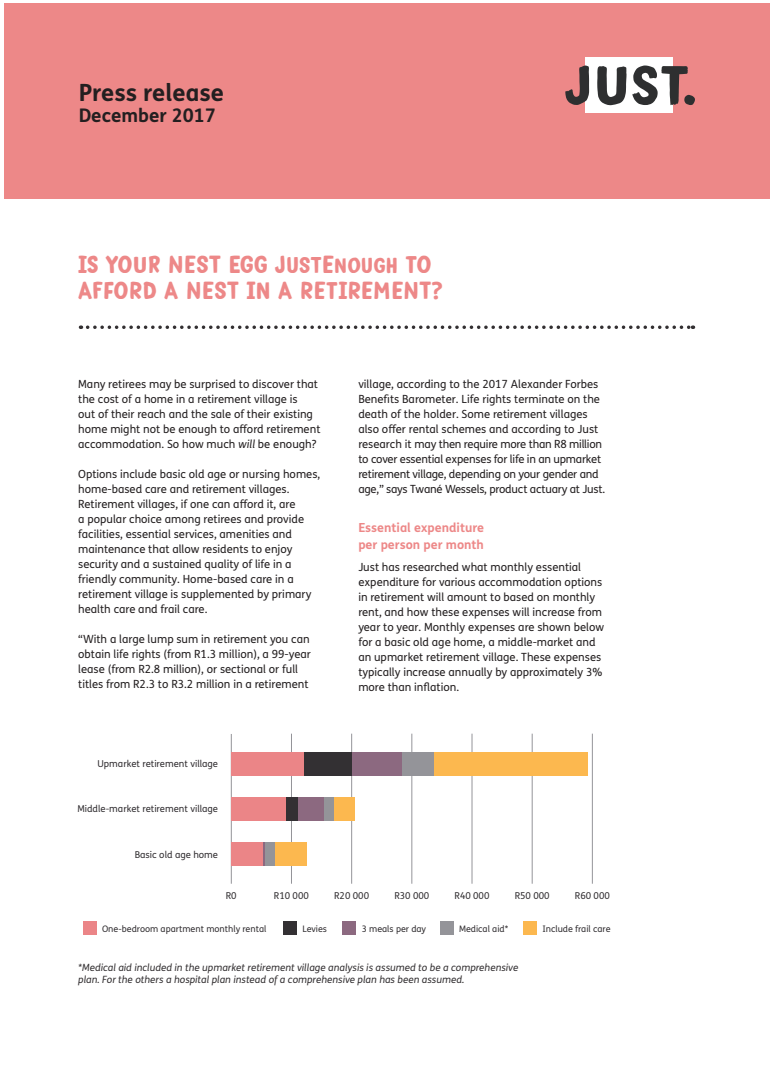
<style>
.page{position:relative;width:773px;height:1081px;background:#fff}
.page>*{position:absolute;margin:0;border:0;box-sizing:border-box;transform-origin:0 0}
.Subject{font:28.5px/25.6px "Just Script";color:#ed8888}
.t1{font:700 23.75px "Just Sans";color:#231f20}
.t2{font:700 18.75px "Just Sans";color:#231f20}
.Sub_headings{font:700 12.5px/16.2px "Just Sans";color:#ed8888}
.Body__Copy{font:11.25px/15px "Just Sans";color:#231f20}
.Footnotes{font:italic 10px/12px "Just Sans";color:#333032}
.t3{font:9.5px "Just Sans";color:#333033}
.t4{font:9px "Just Sans";color:#333033}
.s1{font-size:26.25px}
.s2{font-size:25px}
.s3{font-style:italic}
</style>
<div class="page">
<svg style="left:88px;top:325px;width:605px;height:4px"></svg>
<div style="left:4px;top:4px;width:765px;height:195px;background:#ed8888"></div>
<div style="left:585px;top:58px;width:87px;height:55px;background:#fff"></div>
<svg style="left:565px;top:65px;width:129px;height:48px"></svg>
<hr style="left:291px;top:733px;width:1px;height:150px;background:#949499">
<hr style="left:351px;top:733px;width:1px;height:150px;background:#949499">
<hr style="left:411px;top:733px;width:1px;height:150px;background:#949499">
<hr style="left:471px;top:733px;width:1px;height:150px;background:#949499">
<hr style="left:532px;top:733px;width:1px;height:150px;background:#949499">
<hr style="left:592px;top:733px;width:1px;height:150px;background:#949499">
<hr style="left:231px;top:734px;width:1px;height:149px;background:#949499">
<div style="left:433px;top:752px;width:154px;height:24px;background:#fcb84f"></div>
<div style="left:333px;top:797px;width:21px;height:24px;background:#fcb84f"></div>
<div style="left:274px;top:842px;width:32px;height:24px;background:#fcb84f"></div>
<div style="left:402px;top:752px;width:31px;height:24px;background:#949499"></div>
<div style="left:324px;top:797px;width:9px;height:24px;background:#949499"></div>
<div style="left:265px;top:842px;width:9px;height:24px;background:#949499"></div>
<div style="left:351px;top:752px;width:51px;height:24px;background:#8c6980"></div>
<div style="left:297px;top:797px;width:27px;height:24px;background:#8c6980"></div>
<hr style="left:262px;top:842px;width:3px;height:24px;background:#8c6980">
<div style="left:303px;top:752px;width:48px;height:24px;background:#333033"></div>
<div style="left:285px;top:797px;width:12px;height:24px;background:#333033"></div>
<div style="left:231px;top:752px;width:72px;height:24px;background:#eb8587"></div>
<div style="left:231px;top:797px;width:54px;height:24px;background:#eb8587"></div>
<div style="left:231px;top:842px;width:31px;height:24px;background:#eb8587"></div>
<div style="left:83px;top:921px;width:13px;height:13px;background:#eb8587"></div>
<div style="left:283px;top:921px;width:13px;height:13px;background:#333033"></div>
<div style="left:343px;top:921px;width:13px;height:13px;background:#8c6980"></div>
<div style="left:440px;top:921px;width:13px;height:13px;background:#949499"></div>
<div style="left:523px;top:921px;width:13px;height:13px;background:#fcb84f"></div>
<h2 class="t1" style="left:79px;top:74px;width:147px">Press release</h2>
<h3 class="t2" style="left:79px;top:101px;width:139px">December 2017</h3>
<p class="Subject" style="left:78px;top:252px;width:366px">IS YOUR NEST EGG J<span class="s1">UST</span>E<span class="s2">NOUGH</span> TO<br>AFFORD A NEST IN A RETIREMENT?</p>
<p class="Body__Copy" style="left:78px;top:376px;width:244px">Many retirees may be surprised to discover that the cost of a home in a retirement village is<br>out of their reach and the sale of their existing home might not be enough to afford retirement accommodation. So how much <span class="s3">will</span> be enough?</p>
<p class="Body__Copy" style="left:78px;top:466px;width:243px">Options include basic old age or nursing homes, home-based care and retirement villages.<br>Retirement villages, if one can afford it, are<br>a popular choice among retirees and provide facilities, essential services, amenities and maintenance that allow residents to enjoy security and a sustained quality of life in a friendly community. Home-based care in a retirement village is supplemented by primary health care and frail care.</p>
<p class="Body__Copy" style="left:78px;top:631px;width:234px">“With a large lump sum in retirement you can obtain life rights (from R1.3 million), a 99-year lease (from R2.8 million), or sectional or full titles from R2.3 to R3.2 million in a retirement</p>
<p class="t3" style="left:97px;top:756px;width:122px">Upmarket retirement village</p>
<p class="t3" style="left:77px;top:802px;width:142px">Middle-market retirement village</p>
<p class="t3" style="left:135px;top:848px;width:85px">Basic old age home</p>
<p class="Body__Copy" style="left:358px;top:376px;width:248px">village, according to the 2017 Alexander Forbes Benefits Barometer. Life rights terminate on the death of the holder. Some retirement villages also offer rental schemes and according to Just research it may then require more than R8 million to cover essential expenses for life in an upmarket retirement village, depending on your gender and age,” says Twané Wessels, product actuary at Just.</p>
<p class="Sub_headings" style="left:358px;top:519px;width:127px">Essential expenditure per person per month</p>
<p class="Body__Copy" style="left:358px;top:559px;width:247px">Just has researched what monthly essential expenditure for various accommodation options in retirement will amount to based on monthly rent, and how these expenses will increase from year to year. Monthly expenses are shown below for a basic old age home, a middle-market and an upmarket retirement village. These expenses typically increase annually by approximately 3% more than inflation.</p>
<p class="t3" style="left:226px;top:889px;width:12px">R0</p>
<p class="t3" style="left:274px;top:889px;width:36px">R10 000</p>
<p class="t3" style="left:334px;top:889px;width:36px">R20 000</p>
<p class="t3" style="left:394px;top:889px;width:36px">R30 000</p>
<p class="t3" style="left:454px;top:889px;width:36px">R40 000</p>
<p class="t3" style="left:514px;top:889px;width:36px">R50 000</p>
<p class="t3" style="left:575px;top:889px;width:36px">R60 000</p>
<p class="t4" style="left:102px;top:922px;width:166px">One-bedroom apartment monthly rental</p>
<p class="t4" style="left:302px;top:922px;width:26px">Levies</p>
<p class="t4" style="left:362px;top:922px;width:66px">3 meals per day</p>
<p class="t4" style="left:459px;top:922px;width:51px">Medical aid*</p>
<p class="t4" style="left:542px;top:922px;width:70px">Include frail care</p>
<p class="Footnotes" style="left:78px;top:961px;width:441px">*Medical aid included in the upmarket retirement village analysis is assumed to be a comprehensive plan. For the others a hospital plan instead of a comprehensive plan has been assumed.</p>
</div>
